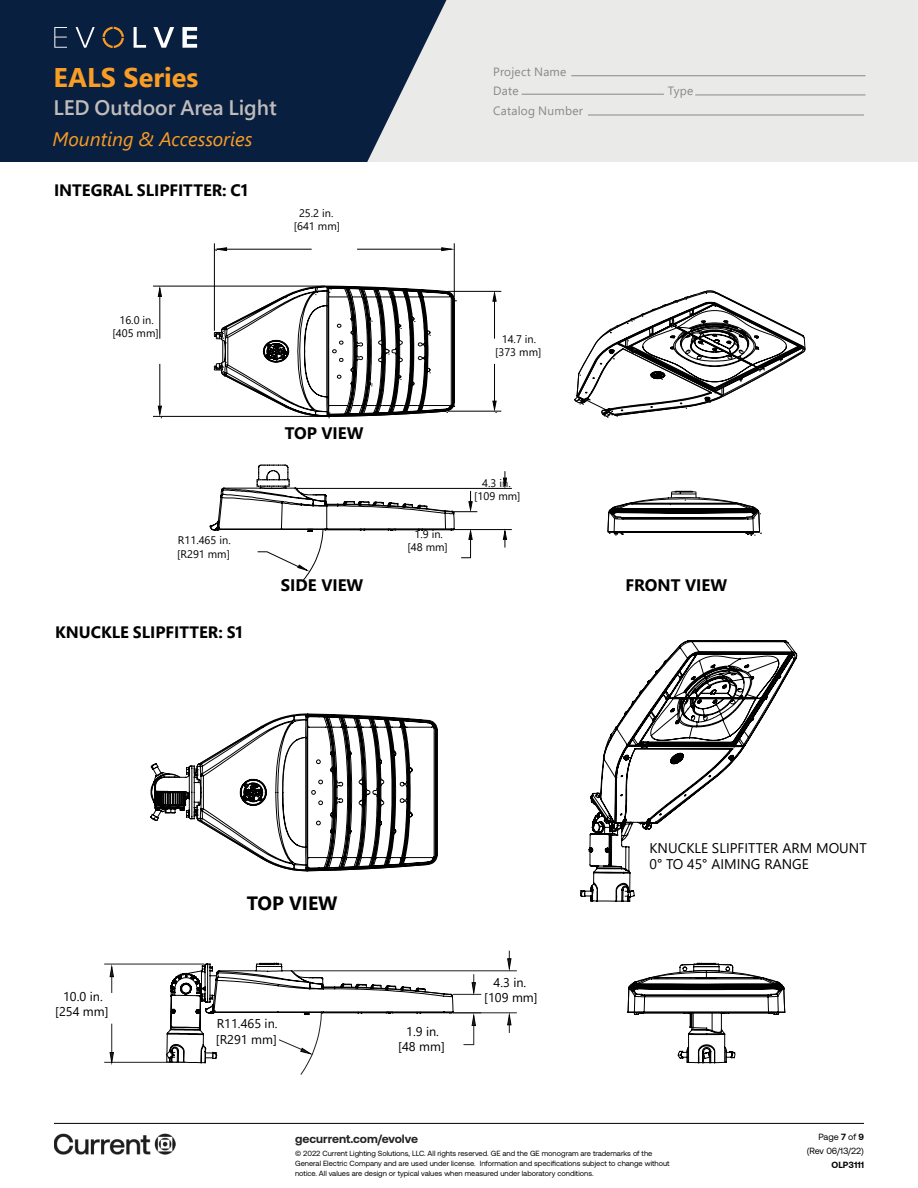
<style>
.page{position:relative;width:918px;height:1188px;background:#fff}
.page>*{position:absolute;margin:0;border:0;box-sizing:border-box;transform-origin:0 0}
.t1{font:700 27px "Segoe UI";color:#f99d25}
.t2{font:600 21px "Segoe Pro";color:#c0bcbc}
.t3{font:italic 19.5px "Segoe UI";color:#f99d25}
.t4{font:700 19.2px "Segoe UI";color:#000}
.t5{font:700 16.65px "Segoe UI";color:#000}
.t6{font:700 16.5px "Segoe Pro";color:#000}
.t7{font:13.95px/15.8px "Segoe UI";color:#000}
.t8{font:12.6px/15.1px "Segoe UI";color:#000;text-align:center}
.t9{font:12px/19.5px "Segoe Pro";letter-spacing:.02em;color:#888887}
.t10{font:700 12px "Aeonik";color:#202322}
.t11{font:10.95px/13.2px "Segoe UI";color:#000;text-align:center}
.t12{font:9px/14.1px "Aeonik";letter-spacing:-.005em;color:#000;text-align:right}
.t13{font:700 9px "Aeonik";color:#000}
.t14{font:7.5px/9.8px "Aeonik";color:#000}
.s1{font-weight:700}
</style>
<div class="page">
<div style="left:0;top:0;width:918px;height:162px;background:#eaeae8"></div>
<hr style="left:571px;top:75px;width:295px;height:1px;background:#888887">
<hr style="left:522px;top:94px;width:142px;height:1px;background:#888887">
<hr style="left:695px;top:95px;width:170px;height:1px;background:#888887">
<hr style="left:588px;top:115px;width:276px;height:1px;background:#888887">
<svg style="left:150px;top:713px;width:288px;height:105px"></svg>
<svg style="left:151px;top:763px;width:287px;height:299px"></svg>
<svg style="left:165px;top:962px;width:352px;height:102px"></svg>
<svg style="left:677px;top:1052px;width:59px;height:12px"></svg>
<svg style="left:580px;top:640px;width:218px;height:412px"></svg>
<hr style="left:294px;top:970px;width:222px;height:1px;background:#241f21">
<hr style="left:453px;top:1012px;width:63px;height:1px;background:#241f21">
<svg style="left:507px;top:951px;width:5px;height:23px"></svg>
<svg style="left:507px;top:1010px;width:5px;height:22px"></svg>
<svg style="left:452px;top:974px;width:30px;height:71px"></svg>
<svg style="left:278px;top:1012px;width:44px;height:63px"></svg>
<hr style="left:105px;top:1062px;width:80px;height:1px;background:#241f21">
<hr style="left:105px;top:964px;width:99px;height:1px;background:#241f21">
<svg style="left:109px;top:1024px;width:5px;height:41px"></svg>
<svg style="left:109px;top:963px;width:5px;height:29px"></svg>
<svg style="left:607px;top:490px;width:155px;height:46px"></svg>
<svg style="left:574px;top:290px;width:231px;height:128px"></svg>
<hr style="left:454px;top:243px;width:1px;height:54px;background:#000">
<hr style="left:214px;top:243px;width:1px;height:88px;background:#000">
<hr style="left:357px;top:249px;width:88px;height:1px;background:#000">
<hr style="left:224px;top:249px;width:88px;height:1px;background:#000">
<svg style="left:441px;top:247px;width:14px;height:4px"></svg>
<svg style="left:213px;top:247px;width:14px;height:4px"></svg>
<hr style="left:153px;top:286px;width:172px;height:1px;background:#000">
<hr style="left:153px;top:416px;width:172px;height:1px;background:#000">
<hr style="left:159px;top:294px;width:1px;height:45px;background:#000">
<hr style="left:159px;top:364px;width:1px;height:44px;background:#000">
<svg style="left:157px;top:285px;width:5px;height:12px"></svg>
<svg style="left:157px;top:405px;width:5px;height:13px"></svg>
<hr style="left:448px;top:291px;width:53px;height:1px;background:#000">
<hr style="left:448px;top:411px;width:53px;height:1px;background:#000">
<hr style="left:494px;top:299px;width:1px;height:40px;background:#000">
<hr style="left:494px;top:364px;width:1px;height:39px;background:#000">
<svg style="left:492px;top:290px;width:5px;height:12px"></svg>
<svg style="left:216px;top:285px;width:241px;height:133px"></svg>
<svg style="left:492px;top:400px;width:5px;height:13px"></svg>
<hr style="left:297px;top:488px;width:215px;height:1px;background:#000">
<hr style="left:451px;top:529px;width:61px;height:1px;background:#000">
<svg style="left:503px;top:471px;width:4px;height:18px"></svg>
<svg style="left:503px;top:528px;width:4px;height:20px"></svg>
<svg style="left:210px;top:464px;width:268px;height:117px"></svg>
<svg style="left:0;top:0;width:446px;height:162px;background:#1d314e"></svg>
<svg style="left:54px;top:27px;width:13px;height:21px"></svg>
<svg style="left:76px;top:27px;width:19px;height:21px"></svg>
<svg style="left:134px;top:27px;width:12px;height:21px"></svg>
<svg style="left:153px;top:27px;width:21px;height:21px"></svg>
<svg style="left:182px;top:27px;width:15px;height:21px"></svg>
<svg style="left:103px;top:27px;width:21px;height:21px"></svg>
<hr style="left:54px;top:1123px;width:810px;height:1px;background:#000">
<img style="left:54px;top:1133px;width:122px;height:22px">
<h1 class="t1" style="left:53px;top:62px;width:146px">EALS Series</h1>
<h2 class="t2" style="left:53px;top:93px;width:225px">LED Outdoor Area Light</h2>
<h3 class="t3" style="left:52px;top:128px;width:201px">Mounting &amp; Accessories</h3>
<h3 class="t6" style="left:54px;top:179px;width:196px">INTEGRAL SLIPFITTER: C1</h3>
<h3 class="t11" style="left:294px;top:205px;width:48px">25.2 in. [641 mm]</h3>
<h3 class="t11" style="left:113px;top:312px;width:48px">16.0 in. [405 mm]</h3>
<h3 class="t5" style="left:285px;top:417px;width:80px">TOP VIEW</h3>
<h3 class="t11" style="left:177px;top:533px;width:55px;text-align:left">R11.465 in. [R291 mm]</h3>
<h3 class="t9" style="left:493px;top:62px;width:75px">Project Name<br>Date</h3>
<h3 class="t9" style="left:493px;top:101px;width:91px">Catalog Number</h3>
<h3 class="t11" style="left:495px;top:331px;width:48px">14.7 in. [373 mm]</h3>
<h3 class="t11" style="left:408px;top:526px;width:42px">1.9 in. [48 mm]</h3>
<h3 class="t11" style="left:474px;top:476px;width:48px">4.3 in. [109 mm]</h3>
<h3 class="t9" style="left:668px;top:81px;width:27px">Type</h3>
<h3 class="t6" style="left:55px;top:620px;width:189px">KNUCKLE SLIPFITTER: S1</h3>
<h3 class="t5" style="left:281px;top:570px;width:84px">SIDE VIEW</h3>
<h3 class="t5" style="left:625px;top:569px;width:103px">FRONT VIEW</h3>
<h3 class="t7" style="left:649px;top:839px;width:219px">KNUCKLE SLIPFITTER ARM MOUNT<br>0° TO 45° AIMING RANGE</h3>
<h3 class="t8" style="left:55px;top:988px;width:55px">10.0 in. [254 mm]</h3>
<h3 class="t4" style="left:247px;top:885px;width:92px">TOP VIEW</h3>
<h3 class="t8" style="left:216px;top:1015px;width:63px;text-align:left">R11.465 in. [R291 mm]</h3>
<h3 class="t8" style="left:398px;top:1023px;width:48px">1.9 in. [48 mm]</h3>
<h3 class="t8" style="left:484px;top:974px;width:55px">4.3 in. [109 mm]</h3>
<h3 class="t10" style="left:295px;top:1132px;width:124px">gecurrent.com/evolve</h3>
<p class="t14" style="left:295px;top:1149px;width:376px">© 2022 Current Lighting Solutions, LLC. All rights reserved. GE and the GE monogram are trademarks of the<br>General Electric Company and are used under license. Information and specifications subject to change without notice. All values are design or typical values when measured under laboratory conditions.</p>
<p class="t12" style="left:807px;top:1130px;width:59px">Page <span class="s1">7</span> of <span class="s1">9 </span>(Rev 06/13/22)</p>
<p class="t13" style="left:832px;top:1160px;width:34px">OLP3111</p>
</div>
